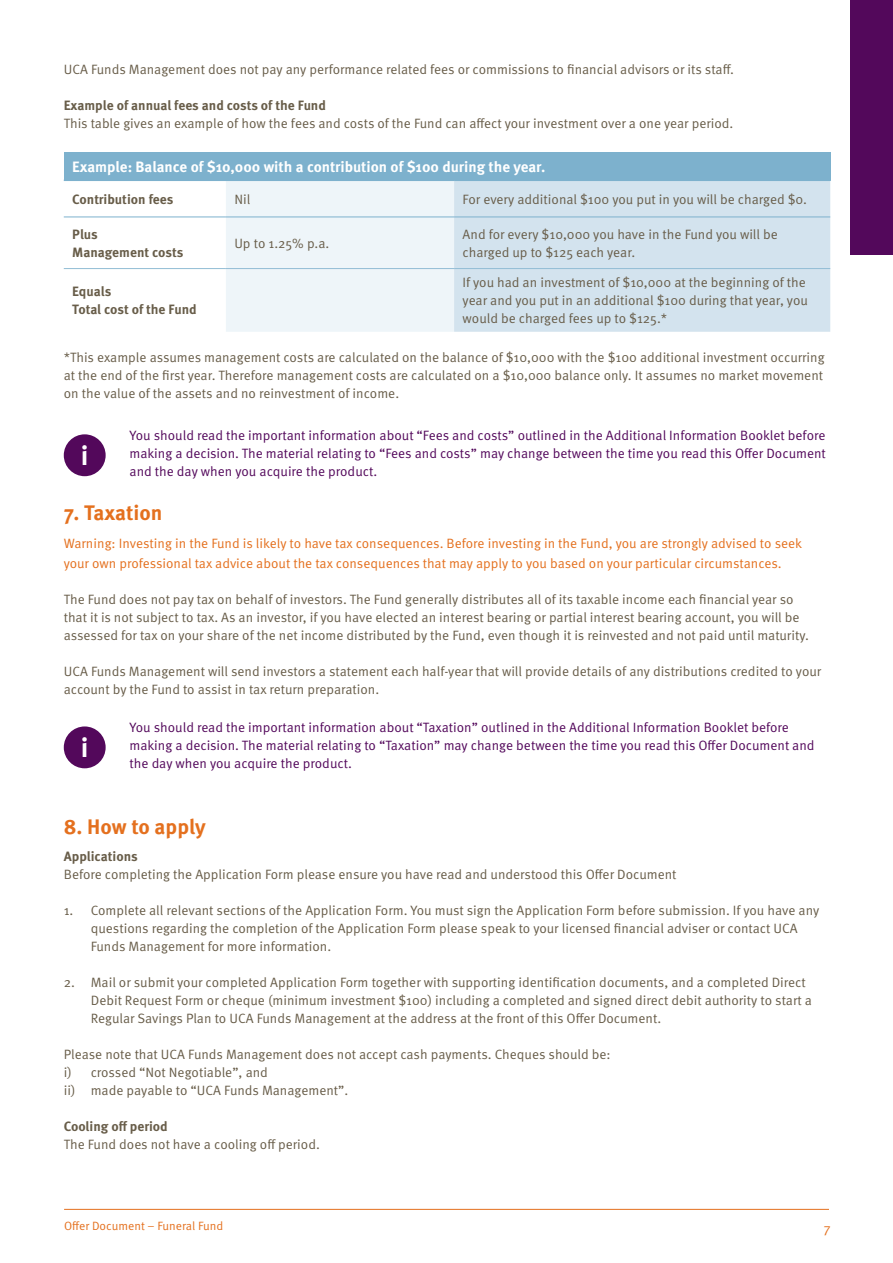
<style>
.page{position:relative;width:893px;height:1263px;background:#fff}
.page>*{position:absolute;margin:0;border:0;box-sizing:border-box;transform-origin:0 0}
.t1{font:700 27px "Meta OT";color:#fff}
.Numbered_heading{font:700 21px "Meta OT";color:#e4701e}
.t2{font:700 15px "Meta OT";color:#fff}
.Body_text{font:13.5px/18px "Meta OT Norm";color:#685d49}
.Information_body_tex{font:13.5px/18px "Meta OT Norm";color:#53085b;text-align:justify}
.Red_highlighted_text{font:13.5px/19.5px "Meta OT Norm";color:#e4701e}
.Paragraph_heading{font:700 13.5px "Meta OT";color:#685d49}
.t3{font:12px "Meta OT Norm";color:#e4701e}
</style>
<div class="page">
<div style="left:850px;top:0;width:43px;height:255px;background:#53085b"></div>
<hr style="left:64px;top:1209px;width:765px;height:1px;background:#e4701e">
<div style="left:64px;top:152px;width:766px;height:28px;background:#7db1cd"></div>
<div style="left:226px;top:181px;width:228px;height:151px;background:#eef5f9"></div>
<div style="left:454px;top:181px;width:376px;height:151px;background:#d3e3ee"></div>
<hr style="left:64px;top:217px;width:162px;height:1px;background:#7db1cd">
<hr style="left:226px;top:217px;width:228px;height:1px;background:#7db1cd">
<hr style="left:454px;top:217px;width:376px;height:1px;background:#7db1cd">
<hr style="left:64px;top:268px;width:162px;height:1px;background:#92bdd5">
<hr style="left:226px;top:268px;width:228px;height:1px;background:#92bdd5">
<hr style="left:454px;top:268px;width:376px;height:1px;background:#92bdd5">
<hr style="left:64px;top:180px;width:162px;height:1px;background:#7db1cd">
<hr style="left:226px;top:180px;width:228px;height:1px;background:#7db1cd">
<hr style="left:454px;top:180px;width:376px;height:1px;background:#7db1cd">
<div style="left:64px;top:434px;width:42px;height:42px;background:#53085b;border-radius:50%"></div>
<div style="left:64px;top:726px;width:42px;height:42px;background:#53085b;border-radius:50%"></div>
<p class="Body_text" style="left:64px;top:60px;width:672px">UCA Funds Management does not pay any performance related fees or commissions to financial advisors or its staff.</p>
<p class="Paragraph_heading" style="left:64px;top:97px;width:264px">Example of annual fees and costs of the Fund</p>
<p class="Body_text" style="left:64px;top:114px;width:671px">This table gives an example of how the fees and costs of the Fund can affect your investment over a one year period.</p>
<p class="t2" style="left:72px;top:157px;width:475px">Example: Balance of $10,000 with a contribution of $100 during the year.</p>
<p class="Paragraph_heading" style="left:72px;top:190px;width:103px">Contribution fees</p>
<p class="Body_text" style="left:234px;top:190px;width:17px">Nil</p>
<p class="Body_text" style="left:463px;top:190px;width:346px">For every additional $100 you put in you will be charged $0.</p>
<p class="Paragraph_heading" style="left:72px;top:226px;width:27px">Plus</p>
<p class="Paragraph_heading" style="left:72px;top:244px;width:113px">Management costs</p>
<p class="Body_text" style="left:234px;top:234px;width:96px">Up to 1.25% p.a.</p>
<p class="Body_text" style="left:463px;top:225px;width:317px">And for every $10,000 you have in the Fund you will be charged up to $125 each year.</p>
<p class="Body_text" style="left:463px;top:274px;width:347px">If you had an investment of $10,000 at the beginning of the year and you put in an additional $100 during that year, you would be charged fees up to $125.*</p>
<p class="Body_text" style="left:64px;top:348px;width:762px;text-align:justify">*This example assumes management costs are calculated on the balance of $10,000 with the $100 additional investment occurring at the end of the first year. Therefore management costs are calculated on a $10,000 balance only. It assumes no market movement on the value of the assets and no reinvestment of income.</p>
<p class="Information_body_tex" style="left:130px;top:427px;width:698px">You should read the important information about “Fees and costs” outlined in the Additional Information Booklet before making a decision. The material relating to “Fees and costs” may change between the time you read this Offer Document and the day when you acquire the product.</p>
<p class="Paragraph_heading" style="left:72px;top:283px;width:41px">Equals</p>
<p class="Paragraph_heading" style="left:72px;top:301px;width:126px">Total cost of the Fund</p>
<p class="t1" style="left:81px;top:439px;width:9px">i</p>
<p class="Numbered_heading" style="left:64px;top:500px;width:100px">7. Taxation</p>
<p class="Red_highlighted_text" style="left:64px;top:534px;width:740px">Warning: Investing in the Fund is likely to have tax consequences. Before investing in the Fund, you are strongly advised to seek your own professional tax advice about the tax consequences that may apply to you based on your particular circumstances.</p>
<p class="Body_text" style="left:64px;top:590px;width:747px">The Fund does not pay tax on behalf of investors. The Fund generally distributes all of its taxable income each financial year so that it is not subject to tax. As an investor, if you have elected an interest bearing or partial interest bearing account, you will be assessed for tax on your share of the net income distributed by the Fund, even though it is reinvested and not paid until maturity.</p>
<p class="Body_text" style="left:64px;top:662px;width:759px">UCA Funds Management will send investors a statement each half-year that will provide details of any distributions credited to your account by the Fund to assist in tax return preparation.</p>
<p class="Information_body_tex" style="left:130px;top:719px;width:687px;text-align:left">You should read the important information about “Taxation” outlined in the Additional Information Booklet before making a decision. The material relating to “Taxation” may change between the time you read this Offer Document and the day when you acquire the product.</p>
<p class="t1" style="left:81px;top:731px;width:9px">i</p>
<p class="Numbered_heading" style="left:64px;top:814px;width:144px">8. How to apply</p>
<p class="Paragraph_heading" style="left:64px;top:848px;width:75px">Applications</p>
<p class="Body_text" style="left:64px;top:865px;width:614px">Before completing the Application Form please ensure you have read and understood this Offer Document</p>
<p class="Body_text" style="left:91px;top:901px;width:730px;text-indent:-27px">1. Complete all relevant sections of the Application Form. You must sign the Application Form before submission. If you have any questions regarding the completion of the Application Form please speak to your licensed financial adviser or contact UCA<br>Funds Management for more information.</p>
<p class="Body_text" style="left:91px;top:973px;width:723px;text-indent:-27px">2. Mail or submit your completed Application Form together with supporting identification documents, and a completed Direct<br>Debit Request Form or cheque (minimum investment $100) including a completed and signed direct debit authority to start a<br>Regular Savings Plan to UCA Funds Management at the address at the front of this Offer Document.</p>
<p class="Body_text" style="left:64px;top:1045px;width:548px">Please note that UCA Funds Management does not accept cash payments. Cheques should be:</p>
<p class="Body_text" style="left:64px;top:1063px;width:206px">i) crossed “Not Negotiable”, and</p>
<p class="Body_text" style="left:64px;top:1081px;width:286px">ii) made payable to “UCA Funds Management”.</p>
<p class="Paragraph_heading" style="left:64px;top:1118px;width:106px">Cooling off period</p>
<p class="Body_text" style="left:64px;top:1135px;width:258px">The Fund does not have a cooling off period.</p>
<p class="t3" style="left:64px;top:1218px;width:161px">Offer Document – Funeral Fund</p>
<p class="Red_highlighted_text" style="left:824px;top:1218px;width:8px">7</p>
</div>
